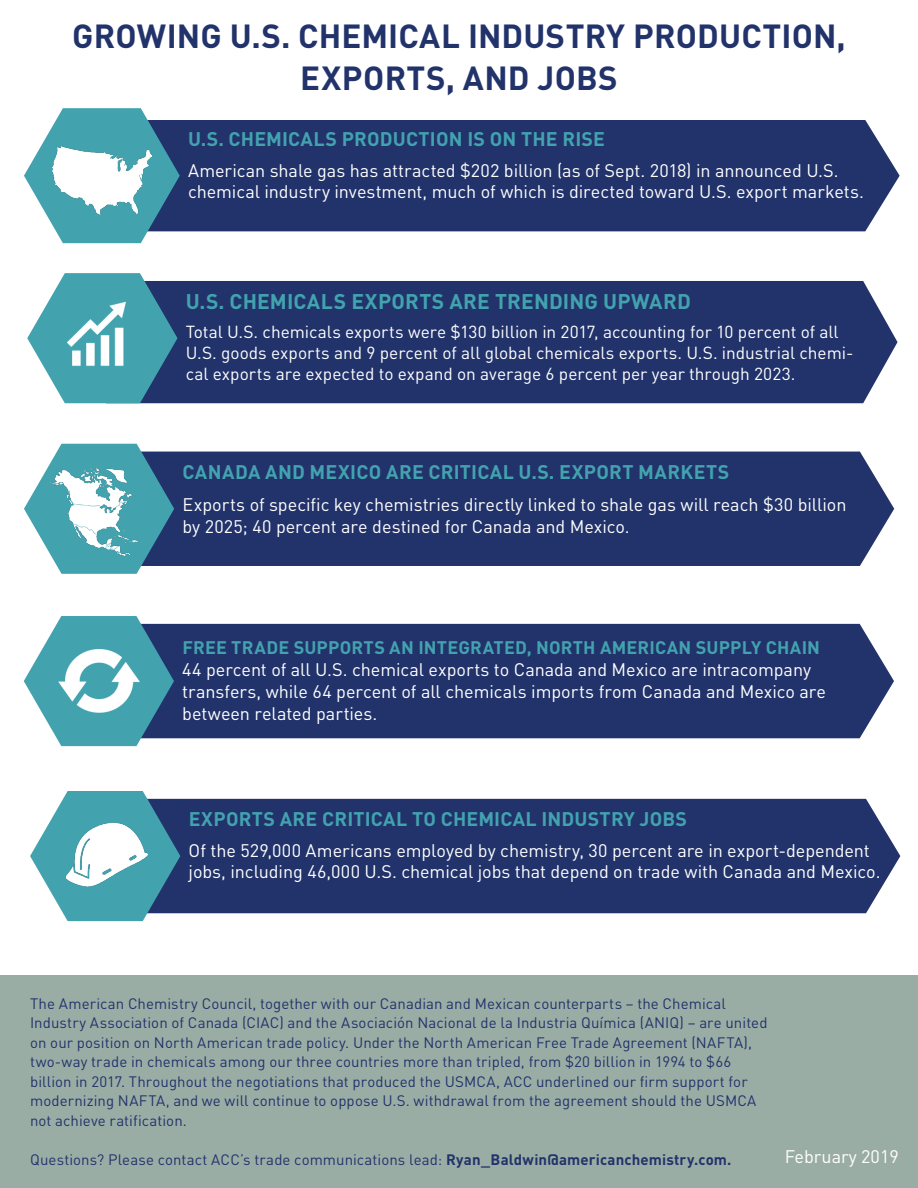
<style>
.page{position:relative;width:918px;height:1188px;background:#fff}
.page>*{position:absolute;margin:0;border:0;box-sizing:border-box;transform-origin:0 0}
.t1{font:700 33px "DINOT";letter-spacing:.005em;color:#22336b}
.t2{font:700 21px "DINOT";letter-spacing:.01em;color:#42a3af}
.t3{font:700 19.5px "DINOT";letter-spacing:.01em;color:#42a3af}
.t4{font:18px/21.6px "DINOT";letter-spacing:-.005em;color:#fff}
.t5{font:700 18px "DINOT";letter-spacing:.01em;color:#42a3af}
.t6{font:17.25px/20.7px "DINOT";color:#fff}
.t7{font:15px/19.5px "DINOT";letter-spacing:.005em;color:#22336b}
.s1{font-weight:700}
</style>
<div class="page">
<div style="left:180px;top:120px;width:720px;height:111px;background:#22336b"></div>
<svg style="left:24px;top:108px;width:156px;height:135px"></svg>
<img style="left:53px;top:146px;width:98px;height:69px">
<div style="left:178px;top:281px;width:720px;height:122px;background:#22336b"></div>
<svg style="left:27px;top:273px;width:151px;height:130px"></svg>
<img style="left:43px;top:282px;width:113px;height:113px">
<div style="left:174px;top:452px;width:720px;height:114px;background:#22336b"></div>
<svg style="left:24px;top:444px;width:150px;height:130px"></svg>
<img style="left:36px;top:465px;width:119px;height:108px">
<div style="left:174px;top:624px;width:720px;height:114px;background:#22336b"></div>
<svg style="left:24px;top:616px;width:150px;height:130px"></svg>
<img style="left:58px;top:649px;width:82px;height:64px">
<div style="left:180px;top:799px;width:720px;height:114px;background:#22336b"></div>
<svg style="left:30px;top:791px;width:150px;height:130px"></svg>
<img style="left:37px;top:795px;width:136px;height:122px">
<div style="left:0;top:975px;width:918px;height:213px;background:#9aada5"></div>
<p class="t1" style="left:72px;top:15px;width:775px">GROWING U.S. CHEMICAL INDUSTRY PRODUCTION,</p>
<p class="t1" style="left:300px;top:57px;width:319px">EXPORTS, AND JOBS</p>
<p class="t3" style="left:188px;top:126px;width:418px">U.S. CHEMICALS PRODUCTION IS ON THE RISE</p>
<p class="t4" style="left:188px;top:159px;width:677px">American shale gas has attracted $202 billion (as of Sept. 2018) in announced U.S. chemical industry investment, much of which is directed toward U.S. export markets.</p>
<p class="t2" style="left:186px;top:288px;width:506px">U.S. CHEMICALS EXPORTS ARE TRENDING UPWARD</p>
<p class="t6" style="left:186px;top:321px;width:669px">Total U.S. chemicals exports were $130 billion in 2017, accounting for 10 percent of all<br>U.S. goods exports and 9 percent of all global chemicals exports. U.S. industrial chemi&shy;cal exports are expected to expand on average 6 percent per year through 2023.</p>
<p class="t3" style="left:183px;top:459px;width:548px">CANADA AND MEXICO ARE CRITICAL U.S. EXPORT MARKETS</p>
<p class="t4" style="left:182px;top:493px;width:666px">Exports of specific key chemistries directly linked to shale gas will reach $30 billion by 2025; 40 percent are destined for Canada and Mexico.</p>
<p class="t5" style="left:182px;top:635px;width:639px">FREE TRADE SUPPORTS AN INTEGRATED, NORTH AMERICAN SUPPLY CHAIN</p>
<p class="t4" style="left:182px;top:659px;width:645px">44 percent of all U.S. chemical exports to Canada and Mexico are intracompany transfers, while 64 percent of all chemicals imports from Canada and Mexico are between related parties.</p>
<p class="t3" style="left:189px;top:807px;width:500px">EXPORTS ARE CRITICAL TO CHEMICAL INDUSTRY JOBS</p>
<p class="t4" style="left:189px;top:839px;width:693px">Of the 529,000 Americans employed by chemistry, 30 percent are in export-dependent jobs, including 46,000 U.S. chemical jobs that depend on trade with Canada and Mexico.</p>
<p class="t7" style="left:30px;top:993px;width:739px">The American Chemistry Council, together with our Canadian and Mexican counterparts – the Chemical Industry Association of Canada (CIAC) and the Asociación Nacional de la Industria Química (ANIQ) – are united on our position on North American trade policy. Under the North American Free Trade Agreement (NAFTA), two-way trade in chemicals among our three countries more than tripled, from $20 billion in 1994 to $66 billion in 2017. Throughout the negotiations that produced the USMCA, ACC underlined our firm support for modernizing NAFTA, and we will continue to oppose U.S. withdrawal from the agreement should the USMCA not achieve ratification.</p>
<p class="t7" style="left:30px;top:1149px;width:703px">Questions? Please contact ACC’s trade communications lead: <span class="s1">Ryan_Baldwin@americanchemistry.com.</span></p>
<p class="t4" style="left:785px;top:1145px;width:116px">February 2019</p>
</div>
